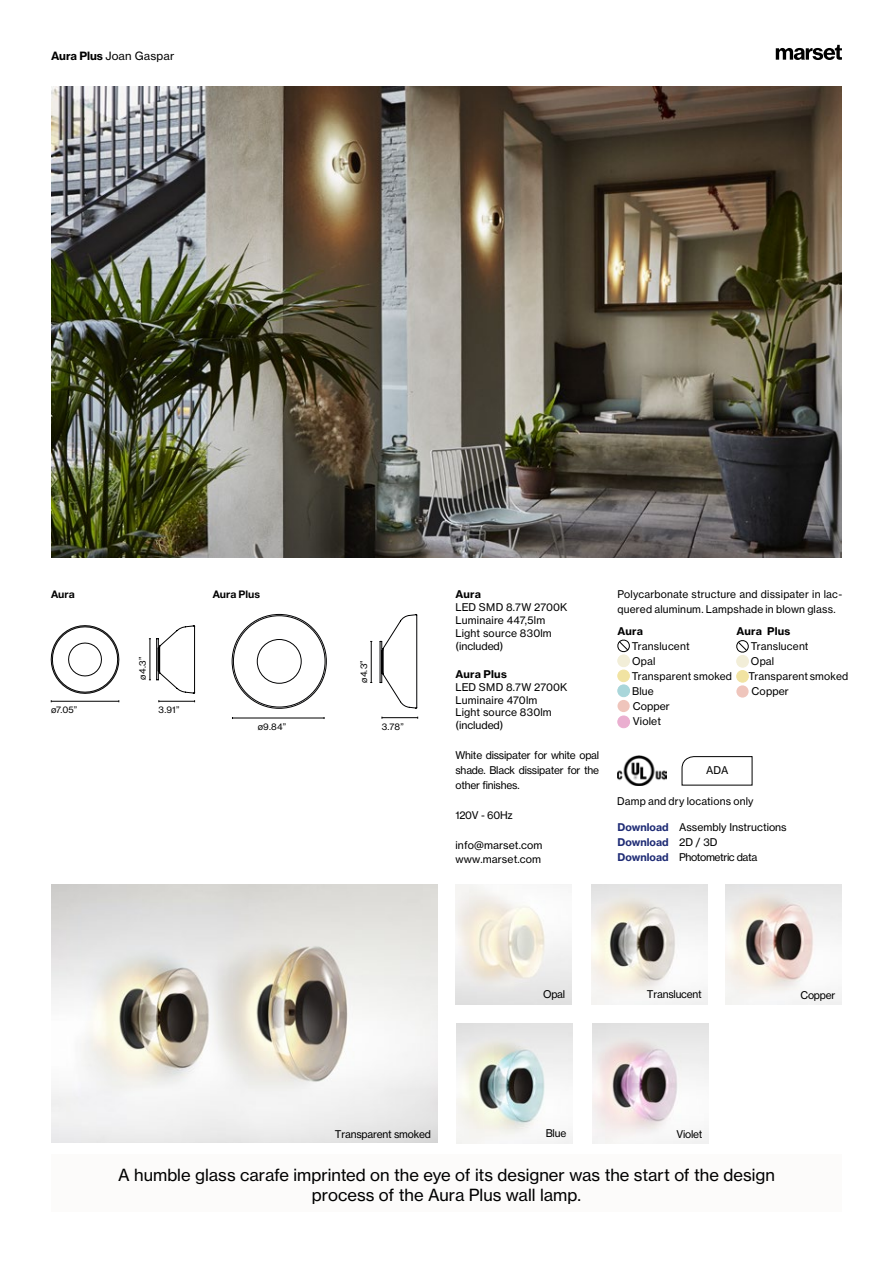
<style>
.page{position:relative;width:893px;height:1263px;background:#fff}
.page>*{position:absolute;margin:0;border:0;box-sizing:border-box;transform-origin:0 0}
.t1{font:16.5px/20.2px "N Haas Grotesk TX Pro 55 Rg";color:#000;text-align:center}
.t2{font:11.25px "N Haas Grotesk TX Pro 55 Rg";letter-spacing:.02em;color:#000}
.t3{font:10.5px/15px "N Haas Grotesk TX Pro 55 Rg";letter-spacing:.01em;color:#000}
.t4{font:10.5px "N Haas Grotesk TX Pro 55 Rg";letter-spacing:-.02em;color:#000}
.t5{font:10.5px "N Haas Grotesk TX Pro 75 Bd";letter-spacing:.01em;color:#000}
.t6{font:10.5px "N Haas Grotesk TX Pro 55 Rg";letter-spacing:-.04em;color:#000}
.t7{font:10.5px "N Haas Grotesk TX Pro 75 Bd";color:#202d76}
.t8{font:700 10.5px "Helvetica Neue LT Std";letter-spacing:.01em;color:#000}
.t9{font:9px "N Haas Grotesk TX Pro 55 Rg";letter-spacing:.02em;color:#000}
.s1{font-family:"N Haas Grotesk TX Pro 75 Bd"}
.s2{font-family:"N Haas Grotesk TX Pro 75 Bd";color:#202d76}
.s3{font-family:"N Haas Grotesk TX Pro 55 Rg";color:#000}
</style>
<div class="page">
<svg style="left:776px;top:45px;width:66px;height:15px"></svg>
<img style="left:51px;top:86px;width:791px;height:471px">
<img style="left:617px;top:755px;width:50px;height:30px">
<div style="left:51px;top:1154px;width:790px;height:58px;background:#fcfbfa"></div>
<img style="left:456px;top:885px;width:116px;height:120px">
<img style="left:51px;top:885px;width:386px;height:258px">
<hr style="left:51px;top:701px;width:68px;height:1px;background:#000">
<hr style="left:159px;top:701px;width:36px;height:1px;background:#000">
<svg style="left:617px;top:639px;width:13px;height:14px"></svg>
<div style="left:618px;top:655px;width:11px;height:12px;background:#f2eed8;border-radius:50%"></div>
<div style="left:617px;top:655px;width:13px;height:12px;border:1px solid #f2eed8;border-radius:50%"></div>
<div style="left:618px;top:670px;width:11px;height:12px;background:#f1e3a2;border-radius:50%"></div>
<div style="left:617px;top:670px;width:13px;height:12px;border:1px solid #f1e3a2;border-radius:50%"></div>
<div style="left:618px;top:685px;width:11px;height:12px;background:#a9d6da;border-radius:50%"></div>
<div style="left:617px;top:685px;width:13px;height:12px;border:1px solid #a9d6da;border-radius:50%"></div>
<div style="left:617px;top:700px;width:13px;height:12px;background:#efc5bc;border-radius:50%"></div>
<div style="left:618px;top:716px;width:11px;height:12px;background:#eaafd0;border-radius:50%"></div>
<div style="left:617px;top:716px;width:13px;height:12px;border:1px solid #eaafd0;border-radius:50%"></div>
<svg style="left:736px;top:640px;width:13px;height:13px"></svg>
<div style="left:737px;top:655px;width:11px;height:12px;background:#f2eed8;border-radius:50%"></div>
<div style="left:736px;top:655px;width:13px;height:12px;border:1px solid #f2eed8;border-radius:50%"></div>
<div style="left:737px;top:670px;width:11px;height:12px;background:#f1e3a2;border-radius:50%"></div>
<div style="left:736px;top:670px;width:13px;height:12px;border:1px solid #f1e3a2;border-radius:50%"></div>
<div style="left:736px;top:685px;width:13px;height:13px;background:#efc5bc;border-radius:50%"></div>
<img style="left:726px;top:885px;width:116px;height:120px">
<img style="left:591px;top:885px;width:116px;height:120px">
<img style="left:456px;top:1024px;width:116px;height:119px">
<img style="left:592px;top:1024px;width:116px;height:119px">
<hr style="left:232px;top:718px;width:92px;height:1px;background:#000">
<hr style="left:382px;top:717px;width:36px;height:1px;background:#000">
<svg style="left:681px;top:756px;width:72px;height:30px"></svg>
<svg style="left:232px;top:614px;width:185px;height:95px"></svg>
<hr style="left:381px;top:641px;width:1px;height:41px;background:#020203">
<hr style="left:380px;top:641px;width:1px;height:41px;background:#020203">
<svg style="left:51px;top:625px;width:144px;height:69px"></svg>
<hr style="left:158px;top:639px;width:1px;height:41px;background:#020203">
<hr style="left:156px;top:639px;width:1px;height:41px;background:#020203">
<p class="t2" style="left:51px;top:49px;width:125px"><span class="s1">Aura Plus</span> Joan Gaspar</p>
<p class="t8" style="left:51px;top:587px;width:25px">Aura</p>
<p class="t8" style="left:213px;top:587px;width:49px">Aura Plus</p>
<p class="t9" style="left:51px;top:704px;width:28px">ø7.05”</p>
<p class="t9" style="left:137px;top:680px;width:24px;rotate:-90deg">ø4.3”</p>
<p class="t9" style="left:159px;top:704px;width:22px">3.91”</p>
<p class="t9" style="left:258px;top:721px;width:30px">ø9.84”</p>
<p class="t9" style="left:358px;top:683px;width:24px;rotate:-90deg">ø4.3”</p>
<p class="t9" style="left:382px;top:721px;width:24px">3.78”</p>
<p class="t5" style="left:455px;top:588px;width:27px">Aura</p>
<p class="t3" style="left:455px;top:601px;width:113px;line-height:12.9px">LED SMD 8.7W 2700K<br>Luminaire 447,5lm<br>Light source 830lm (included)</p>
<p class="t5" style="left:455px;top:667px;width:53px">Aura Plus</p>
<p class="t3" style="left:455px;top:680px;width:113px;line-height:12.9px">LED SMD 8.7W 2700K<br>Luminaire 470lm<br>Light source 830lm (included)</p>
<p class="t3" style="left:455px;top:748px;width:145px;text-align:justify">White dissipater for white opal shade. Black dissipater for the other finishes.</p>
<p class="t4" style="left:455px;top:809px;width:59px">120V - 60Hz</p>
<p class="t3" style="left:455px;top:839px;width:88px;line-height:13.5px">info@marset.com www.marset.com</p>
<p class="t3" style="left:617px;top:587px;width:226px">Polycarbonate structure and dissipater in lac&shy;quered aluminum. Lampshade in blown glass.</p>
<p class="t5" style="left:617px;top:624px;width:27px">Aura</p>
<p class="t3" style="left:632px;top:638px;width:102px">Translucent<br>Opal<br>Transparent smoked<br>Blue<br>Copper<br>Violet</p>
<p class="t5" style="left:736px;top:625px;width:56px">Aura Plus</p>
<p class="t3" style="left:749px;top:639px;width:101px">Translucent<br>Opal<br>Transparent smoked<br>Copper</p>
<p class="t3" style="left:706px;top:763px;width:24px">ADA</p>
<p class="t3" style="left:617px;top:793px;width:138px">Damp and dry locations only</p>
<p class="t3" style="left:617px;top:819px;width:171px"><span class="s2">Download</span> Assembly Instructions</p>
<p class="t7" style="left:617px;top:835px;width:101px">Download <span class="s3">2D / 3D</span></p>
<p class="t6" style="left:617px;top:850px;width:141px"><span class="s2">Download</span> Photometric data</p>
<p class="t3" style="left:543px;top:987px;width:24px">Opal</p>
<p class="t4" style="left:647px;top:988px;width:56px">Translucent</p>
<p class="t3" style="left:800px;top:987px;width:36px">Copper</p>
<p class="t4" style="left:335px;top:1127px;width:98px">Transparent smoked</p>
<p class="t3" style="left:546px;top:1126px;width:22px">Blue</p>
<p class="t3" style="left:676px;top:1126px;width:28px">Violet</p>
<h1 class="t1" style="left:118px;top:1165px;width:658px">A humble glass carafe imprinted on the eye of its designer was the start of the design process of the Aura Plus wall lamp.</h1>
</div>
